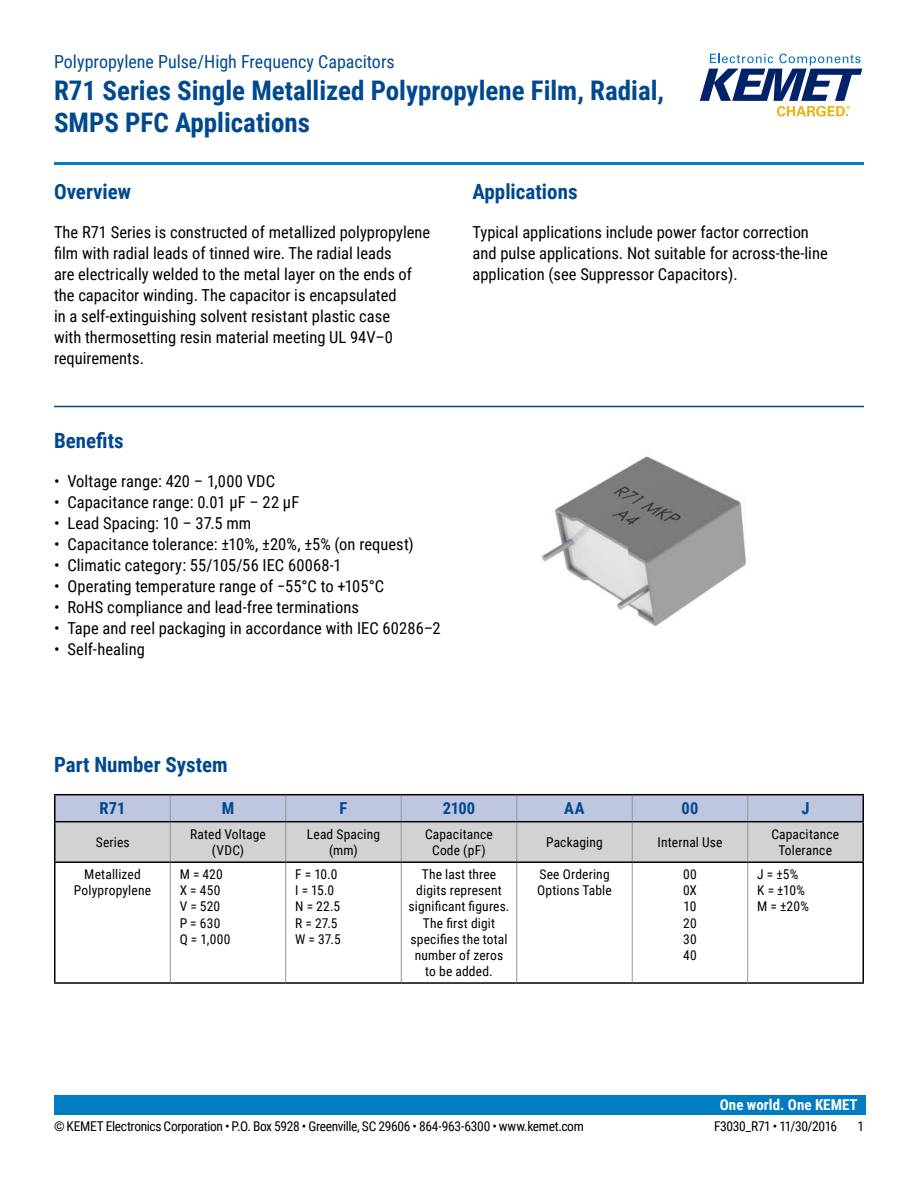
<style>
.page{position:relative;width:918px;height:1188px;background:#fff}
.page>*{position:absolute;margin:0;border:0;box-sizing:border-box;transform-origin:0 0}
.t1{font:700 27px/32.4px "Roboto Condensed";color:#004990}
.t2{font:700 21px "Roboto Condensed";color:#004990}
.t3{font:18px "Roboto Condensed";color:#004990}
.t4{font:16.5px/21px "Roboto Condensed";color:#000}
.t5{font:700 16.5px "Roboto Condensed";letter-spacing:.005em;color:#004990}
.t6{font:700 15px "Roboto Condensed";color:#fff}
.t7{font:13.5px/16.2px "Roboto Condensed";letter-spacing:.01em;color:#000;text-align:center}
.t8{font:13.5px "Roboto Condensed";letter-spacing:-.025em;color:#000}
.t9{font:13.5px "Roboto Condensed";letter-spacing:-.03em;color:#000}
</style>
<div class="page">
<svg style="left:700px;top:54px;width:162px;height:63px"></svg>
<div style="left:54px;top:1095px;width:811px;height:20px;background:#007cc2"></div>
<hr style="left:54px;top:162px;width:810px;height:3px;background:#007cc2">
<hr style="left:54px;top:406px;width:810px;height:1px;background:#004990">
<hr style="left:170px;top:863px;width:1px;height:119px;background:#939597">
<hr style="left:285px;top:863px;width:1px;height:119px;background:#939597">
<hr style="left:401px;top:863px;width:1px;height:119px;background:#939597">
<hr style="left:516px;top:863px;width:1px;height:119px;background:#939597">
<hr style="left:632px;top:863px;width:1px;height:119px;background:#939597">
<hr style="left:747px;top:863px;width:1px;height:119px;background:#939597">
<svg style="left:56px;top:795px;width:808px;height:66px;background:#c6c9d4"></svg>
<hr style="left:54px;top:822px;width:2px;height:39px;background:#000">
<hr style="left:863px;top:822px;width:1px;height:39px;background:#000">
<hr style="left:54px;top:794px;width:116px;height:1px;background:#000">
<hr style="left:54px;top:795px;width:2px;height:26px;background:#000">
<hr style="left:170px;top:794px;width:116px;height:1px;background:#000">
<hr style="left:286px;top:794px;width:115px;height:1px;background:#000">
<hr style="left:401px;top:794px;width:116px;height:1px;background:#000">
<hr style="left:517px;top:794px;width:115px;height:1px;background:#000">
<hr style="left:632px;top:794px;width:116px;height:1px;background:#000">
<hr style="left:748px;top:794px;width:116px;height:1px;background:#000">
<hr style="left:54px;top:821px;width:116px;height:1px;background:#000">
<hr style="left:170px;top:821px;width:116px;height:1px;background:#000">
<hr style="left:286px;top:821px;width:115px;height:1px;background:#000">
<hr style="left:401px;top:821px;width:116px;height:1px;background:#000">
<hr style="left:517px;top:821px;width:115px;height:1px;background:#000">
<hr style="left:632px;top:821px;width:116px;height:1px;background:#000">
<hr style="left:748px;top:821px;width:116px;height:1px;background:#000">
<hr style="left:54px;top:861px;width:116px;height:2px;background:#000">
<hr style="left:54px;top:863px;width:2px;height:119px;background:#000">
<hr style="left:170px;top:861px;width:116px;height:2px;background:#000">
<hr style="left:286px;top:861px;width:115px;height:2px;background:#000">
<hr style="left:401px;top:861px;width:116px;height:2px;background:#000">
<hr style="left:517px;top:861px;width:115px;height:2px;background:#000">
<hr style="left:632px;top:861px;width:116px;height:2px;background:#000">
<hr style="left:748px;top:861px;width:116px;height:2px;background:#000">
<hr style="left:863px;top:863px;width:1px;height:119px;background:#000">
<hr style="left:54px;top:982px;width:116px;height:2px;background:#000">
<hr style="left:170px;top:982px;width:116px;height:2px;background:#000">
<hr style="left:286px;top:982px;width:115px;height:2px;background:#000">
<hr style="left:401px;top:982px;width:116px;height:2px;background:#000">
<hr style="left:517px;top:982px;width:115px;height:2px;background:#000">
<hr style="left:632px;top:982px;width:116px;height:2px;background:#000">
<hr style="left:748px;top:982px;width:116px;height:2px;background:#000">
<img style="left:541px;top:456px;width:205px;height:171px">
<p class="t3" style="left:54px;top:53px;width:342px">Polypropylene Pulse/High Frequency Capacitors</p>
<h1 class="t1" style="left:54px;top:73px;width:612px">R71 Series Single Metallized Polypropylene Film, Radial,<br>SMPS PFC Applications</h1>
<p class="t2" style="left:54px;top:184px;width:79px">Overview</p>
<p class="t4" style="left:54px;top:223px;width:378px">The R71 Series is constructed of metallized polypropylene昀椀lm with radial leads of tinned wire. The radial leads<br>are electrically welded to the metal layer on the ends of the capacitor winding. The capacitor is encapsulated<br>in a self-extinguishing solvent resistant plastic case<br>with thermosetting resin material meeting UL 94V–0 requirements.</p>
<p class="t2" style="left:54px;top:426px;width:71px">Bene昀椀ts</p>
<p class="t4" style="left:54px;top:472px;width:223px">• Voltage range: 420 – 1,000 VDC</p>
<p class="t4" style="left:54px;top:493px;width:247px">• Capacitance range: 0.01 µF – 22 µF</p>
<p class="t4" style="left:54px;top:514px;width:199px">• Lead Spacing: 10 – 37.5 mm</p>
<p class="t4" style="left:54px;top:535px;width:361px">• Capacitance tolerance: ±10%, ±20%, ±5% (on request)</p>
<p class="t4" style="left:54px;top:556px;width:289px">• Climatic category: 55/105/56 IEC 60068-1</p>
<p class="t4" style="left:54px;top:575px;width:332px">• Operating temperature range of −55°C to +105°C</p>
<p class="t4" style="left:54px;top:598px;width:306px">• RoHS compliance and lead-free terminations</p>
<p class="t4" style="left:54px;top:619px;width:388px">• Tape and reel packaging in accordance with IEC 60286–2</p>
<p class="t4" style="left:54px;top:640px;width:92px">• Self-healing</p>
<p class="t2" style="left:472px;top:177px;width:107px">Applications</p>
<p class="t4" style="left:472px;top:223px;width:357px">Typical applications include power factor correction and pulse applications. Not suitable for across-the-line application (see Suppressor Capacitors).</p>
<p class="t2" style="left:54px;top:750px;width:175px">Part Number System</p>
<p class="t5" style="left:100px;top:802px;width:27px">R71</p>
<p class="t5" style="left:222px;top:797px;width:14px">M</p>
<p class="t5" style="left:340px;top:797px;width:9px">F</p>
<p class="t5" style="left:443px;top:802px;width:34px">2100</p>
<p class="t5" style="left:564px;top:802px;width:22px">AA</p>
<p class="t5" style="left:682px;top:802px;width:18px">00</p>
<p class="t5" style="left:801px;top:802px;width:10px">J</p>
<p class="t7" style="left:96px;top:835px;width:35px">Series</p>
<p class="t7" style="left:190px;top:827px;width:77px">Rated Voltage (VDC)</p>
<p class="t7" style="left:307px;top:827px;width:75px">Lead Spacing (mm)</p>
<p class="t7" style="left:425px;top:827px;width:69px">Capacitance<br>Code (pF)</p>
<p class="t7" style="left:546px;top:835px;width:58px">Packaging</p>
<p class="t7" style="left:658px;top:835px;width:66px">Internal Use</p>
<p class="t7" style="left:771px;top:827px;width:69px">Capacitance<br>Tolerance</p>
<p class="t7" style="left:74px;top:867px;width:79px">Metallized<br>Polypropylene</p>
<p class="t7" style="left:180px;top:867px;width:52px;text-align:left">M = 420<br>X = 450<br>V = 520<br>P = 630<br>Q = 1,000</p>
<p class="t7" style="left:295px;top:867px;width:47px;text-align:left">F = 10.0<br>I = 15.0<br>N = 22.5<br>R = 27.5<br>W = 37.5</p>
<p class="t7" style="left:409px;top:867px;width:102px">The last three digits represent signi昀椀cant 昀椀gures.<br>The 昀椀rst digit speci昀椀es the total number of zeros to be added.</p>
<p class="t7" style="left:537px;top:867px;width:76px;text-align:left">See Ordering<br>Options Table</p>
<p class="t7" style="left:683px;top:867px;width:16px;text-align:justify">00<br>0X 10<br>20<br>30<br>40</p>
<p class="t7" style="left:757px;top:867px;width:53px;text-align:left">J = ±5%<br>K = ±10%<br>M = ±20%</p>
<p class="t6" style="left:720px;top:1096px;width:139px">One world. One KEMET</p>
<p class="t8" style="left:54px;top:1120px;width:531px">© KEMET Electronics Corporation • P.O. Box 5928 • Greenville, SC 29606 • 864-963-6300 • www.kemet.com</p>
<p class="t9" style="left:714px;top:1120px;width:124px">F3030_R71 • 11/30/2016</p>
<p class="t7" style="left:857px;top:1119px;width:8px">1</p>
</div>
